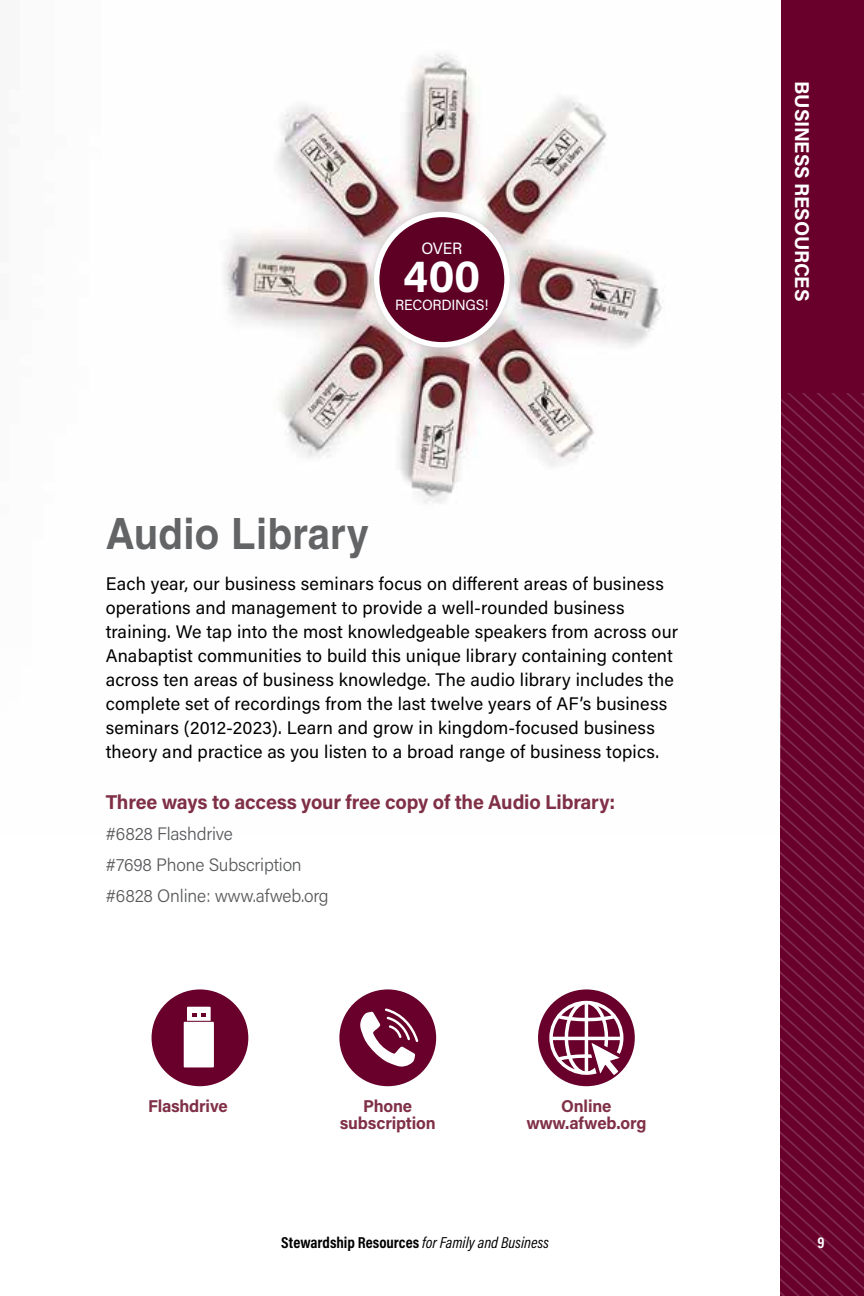
<style>
.page{position:relative;width:864px;height:1296px;background:#fff}
.page>*{position:absolute;margin:0;border:0;box-sizing:border-box;transform-origin:0 0}
.t1{font:700 45.8px "Acumin Pro";color:#fff}
.t2{font:700 43.2px "Helvetica LT Std";letter-spacing:.01em;color:#636466;scale:.93 1}
.t3{font:700 20px "Acumin Pro";letter-spacing:-.01em;color:#803046}
.t4{font:700 20px "Acumin Pro";letter-spacing:-.01em;color:#fff}
.t5{font:18.2px/24px "Acumin Pro";letter-spacing:.01em;color:#000}
.t6{font:300 18px/31px "Acumin Pro";letter-spacing:-.01em;color:#58595b}
.t7{font:700 17.2px/17.2px "Acumin Pro";letter-spacing:-.01em;color:#803046;text-align:center}
.t8{font:16.4px "Acumin Pro";color:#fff}
.t9{font:700 16px "Acumin Pro Cond";color:#000}
.t10{font:700 16px "Acumin Pro Cond";color:#fff}
.t11{font:14.8px "Acumin Pro";letter-spacing:-.015em;color:#fff}
.s1{font-weight:400;font-style:italic}
</style>
<div class="page">
<div style="left:780px;top:0;width:84px;height:459px;background:#68002b"></div>
<svg style="left:780px;top:394px;width:84px;height:164px"></svg>
<svg style="left:780px;top:558px;width:84px;height:738px;background:#6c0932"></svg>
<img style="left:224px;top:54px;width:439px;height:450px">
<div style="left:365px;top:203px;width:154px;height:153px;background:#000;opacity:.2"></div>
<div style="left:377px;top:214px;width:130px;height:131px;background:#5d0024;border-radius:50%"></div>
<div style="left:374px;top:212px;width:136px;height:136px;border:5px solid #fff;border-radius:50%"></div>
<div style="left:339px;top:989px;width:97px;height:97px;background:#68002b;border-radius:50%"></div>
<svg style="left:360px;top:1008px;width:58px;height:59px"></svg>
<div style="left:152px;top:989px;width:96px;height:97px;background:#68002b;border-radius:50%"></div>
<div style="left:184px;top:1022px;width:30px;height:45px;background:#fff"></div>
<svg style="left:187px;top:1007px;width:24px;height:14px"></svg>
<div style="left:538px;top:989px;width:97px;height:97px;background:#68002b;border-radius:50%"></div>
<svg style="left:549px;top:1001px;width:74px;height:74px"></svg>
<p class="t8" style="left:421px;top:237px;width:42px">OVER</p>
<h1 class="t1" style="left:403px;top:244px;width:79px">400</h1>
<p class="t11" style="left:395px;top:295px;width:95px">RECORDINGS!</p>
<h2 class="t2" style="left:106px;top:508px;width:285px">Audio Library</h2>
<p class="t5" style="left:106px;top:571px;width:574px">Each year, our business seminars focus on different areas of business operations and management to provide a well-rounded business training. We tap into the most knowledgeable speakers from across our Anabaptist communities to build this unique library containing content across ten areas of business knowledge. The audio library includes the complete set of recordings from the last twelve years of AF’s business seminars (2012-2023). Learn and grow in kingdom-focused business theory and practice as you listen to a broad range of business topics.</p>
<p class="t3" style="left:106px;top:788px;width:511px">Three ways to access your free copy of the Audio Library:</p>
<p class="t6" style="left:106px;top:817px;width:225px">#6828 Flashdrive<br>#7698 Phone Subscription #6828 Online: www.afweb.org</p>
<p class="t7" style="left:148px;top:1096px;width:81px">Flashdrive</p>
<p class="t7" style="left:340px;top:1096px;width:97px">Phone subscription</p>
<p class="t7" style="left:526px;top:1096px;width:122px">Online www.afweb.org</p>
<p class="t4" style="left:816px;top:81px;width:221px;rotate:90deg">BUSINESS RESOURCES</p>
<p class="t9" style="left:281px;top:1232px;width:269px">Stewardship Resources <span class="s1">for Family and Business</span></p>
<p class="t10" style="left:818px;top:1232px;width:9px">9</p>
</div>
